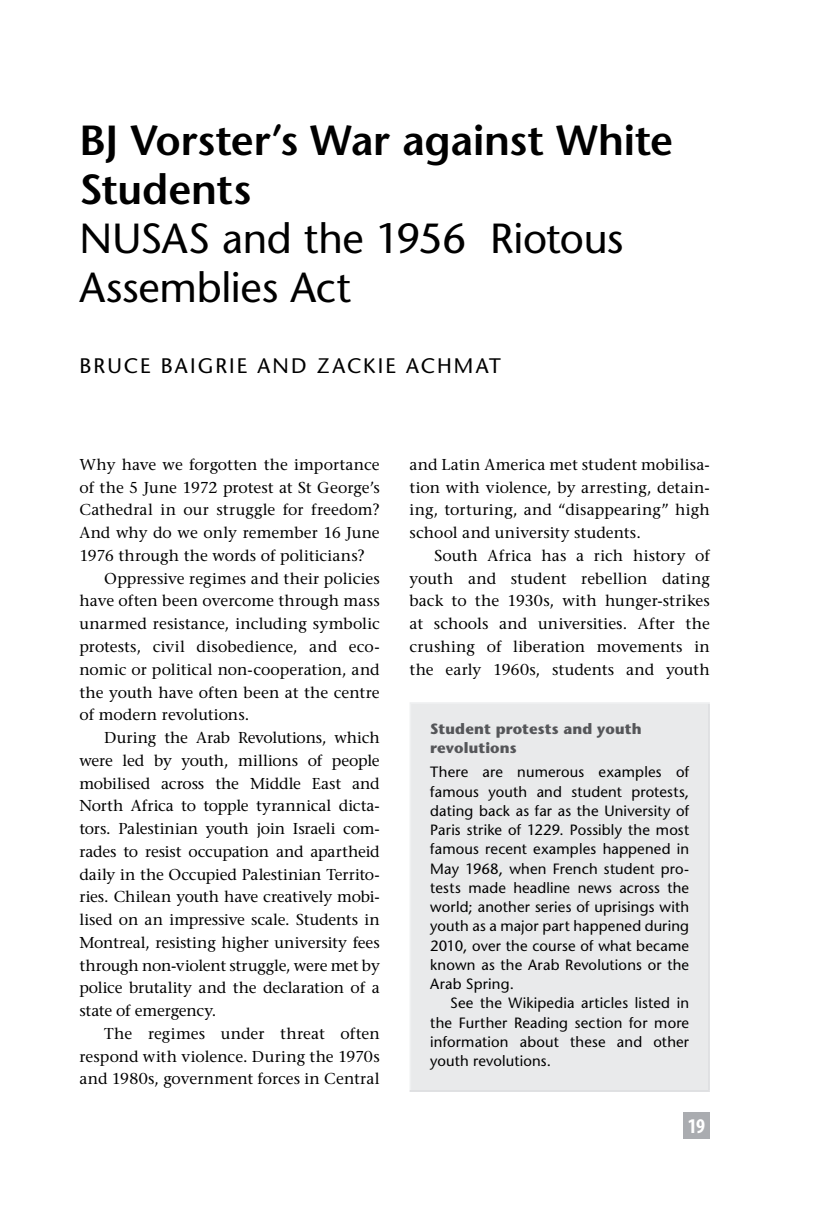
<style>
.page{position:relative;width:834px;height:1216px;background:#fff}
.page>*{position:absolute;margin:0;border:0;box-sizing:border-box;transform-origin:0 0}
.Chap-Hd-Sub{font:500 42px/49px "Stone Sans Std";letter-spacing:-.01em;color:#000}
.Chap-Hd{font:600 42px/49px "Stone Sans Std";letter-spacing:-.005em;color:#000}
.Author{font:500 21px "Stone Sans Std";letter-spacing:.1em;color:#000}
.t1{font:700 condensed 21px "Myriad Pro";color:#fff}
.Body{font:500 15.75px/22.8px "Stone Serif Std";letter-spacing:.005em;color:#000;text-align:justify}
.Body-15{font:500 15.75px/22.8px "Stone Serif Std";letter-spacing:-.01em;color:#000;text-align:justify}
.Body-Fl{font:500 15.75px/22.8px "Stone Serif Std";color:#000;text-align:justify}
.t2{font:500 14.88px "Stone Sans Std";letter-spacing:.01em;color:#000}
.t3{font:700 14.88px/19.2px "Stone Sans Std";letter-spacing:.01em;color:#555659}
</style>
<div class="page">
<div style="left:683px;top:1111px;width:26px;height:27px;background:#aaacb0"></div>
<div style="left:410px;top:703px;width:298px;height:387px;background:#e9eaeb"></div>
<hr style="left:409px;top:702px;width:300px;height:2px;background:#eff0f1">
<hr style="left:409px;top:704px;width:2px;height:386px;background:#eff0f1">
<hr style="left:708px;top:704px;width:1px;height:386px;background:#dedfe1">
<hr style="left:409px;top:1090px;width:300px;height:1px;background:#dedfe1">
<p class="Chap-Hd" style="left:79px;top:116px;width:595px">BJ Vorster’s War against White<br>Students</p>
<p class="Chap-Hd-Sub" style="left:79px;top:214px;width:545px">NUSAS and the 1956 Riotous<br>Assemblies Act</p>
<p class="Author" style="left:79px;top:353px;width:423px">BRUCE BAIGRIE AND ZACKIE ACHMAT</p>
<p class="Body-Fl" style="left:79px;top:453px;width:302px">Why have we forgotten the importance of the 5 June 1972 protest at St George’s Cathedral in our struggle for freedom?<br>And why do we only remember 16 June 1976 through the words of politicians?</p>
<p class="Body" style="left:79px;top:567px;width:302px;text-indent:25px">Oppressive regimes and their policies have often been overcome through mass unarmed resistance, including symbolic protests, civil disobedience, and eco&shy;nomic or political non-cooperation, and the youth have often been at the centre of modern revolutions.</p>
<p class="Body-15" style="left:79px;top:726px;width:302px;text-indent:25px">During the Arab Revolutions, which were led by youth, millions of people mobilised across the Middle East and North Africa to topple tyrannical dicta&shy;tors. Palestinian youth join Israeli com&shy;rades to resist occupation and apartheid daily in the Occupied Palestinian Territo&shy;ries. Chilean youth have creatively mobi&shy;lised on an impressive scale. Students in Montreal, resisting higher university fees through non-violent struggle, were met by police brutality and the declaration of a state of emergency.</p>
<p class="Body" style="left:79px;top:1022px;width:302px;text-indent:25px">The regimes under threat often respond with violence. During the 1970s and 1980s, government forces in Central</p>
<p class="Body" style="left:409px;top:453px;width:302px">and Latin America met student mobilisa&shy;tion with violence, by arresting, detain&shy;ing, torturing, and “disappearing” high school and university students.</p>
<p class="Body" style="left:409px;top:544px;width:302px;text-indent:25px">South Africa has a rich history of youth and student rebellion dating back to the 1930s, with hunger-strikes at schools and universities. After the crushing of liberation movements in the early 1960s, students and youth</p>
<p class="t3" style="left:430px;top:719px;width:213px">Student protests and youth revolutions</p>
<p class="t2" style="left:430px;top:763px;width:260px">There are numerous examples of</p>
<p class="t2" style="left:430px;top:782px;width:260px">famous youth and student protests,</p>
<p class="t2" style="left:430px;top:801px;width:260px">dating back as far as the University of</p>
<p class="t2" style="left:430px;top:821px;width:260px">Paris strike of 1229. Possibly the most</p>
<p class="t2" style="left:430px;top:840px;width:260px">famous recent examples happened in</p>
<p class="t2" style="left:430px;top:859px;width:260px">May 1968, when French student pro-</p>
<p class="t2" style="left:430px;top:878px;width:260px">tests made headline news across the</p>
<p class="t2" style="left:430px;top:898px;width:260px">world; another series of uprisings with</p>
<p class="t2" style="left:430px;top:917px;width:260px">youth as a major part happened during</p>
<p class="t2" style="left:430px;top:936px;width:260px">2010, over the course of what became</p>
<p class="t2" style="left:430px;top:955px;width:260px">known as the Arab Revolutions or the</p>
<p class="t2" style="left:430px;top:975px;width:85px">Arab Spring.</p>
<p class="t2" style="left:450px;top:994px;width:240px">See the Wikipedia articles listed in</p>
<p class="t2" style="left:430px;top:1013px;width:260px">the Further Reading section for more</p>
<p class="t2" style="left:430px;top:1032px;width:260px">information about these and other</p>
<p class="t2" style="left:430px;top:1052px;width:122px">youth revolutions.</p>
<h2 class="t1" style="left:687px;top:1112px;width:19px">19</h2>
</div>
